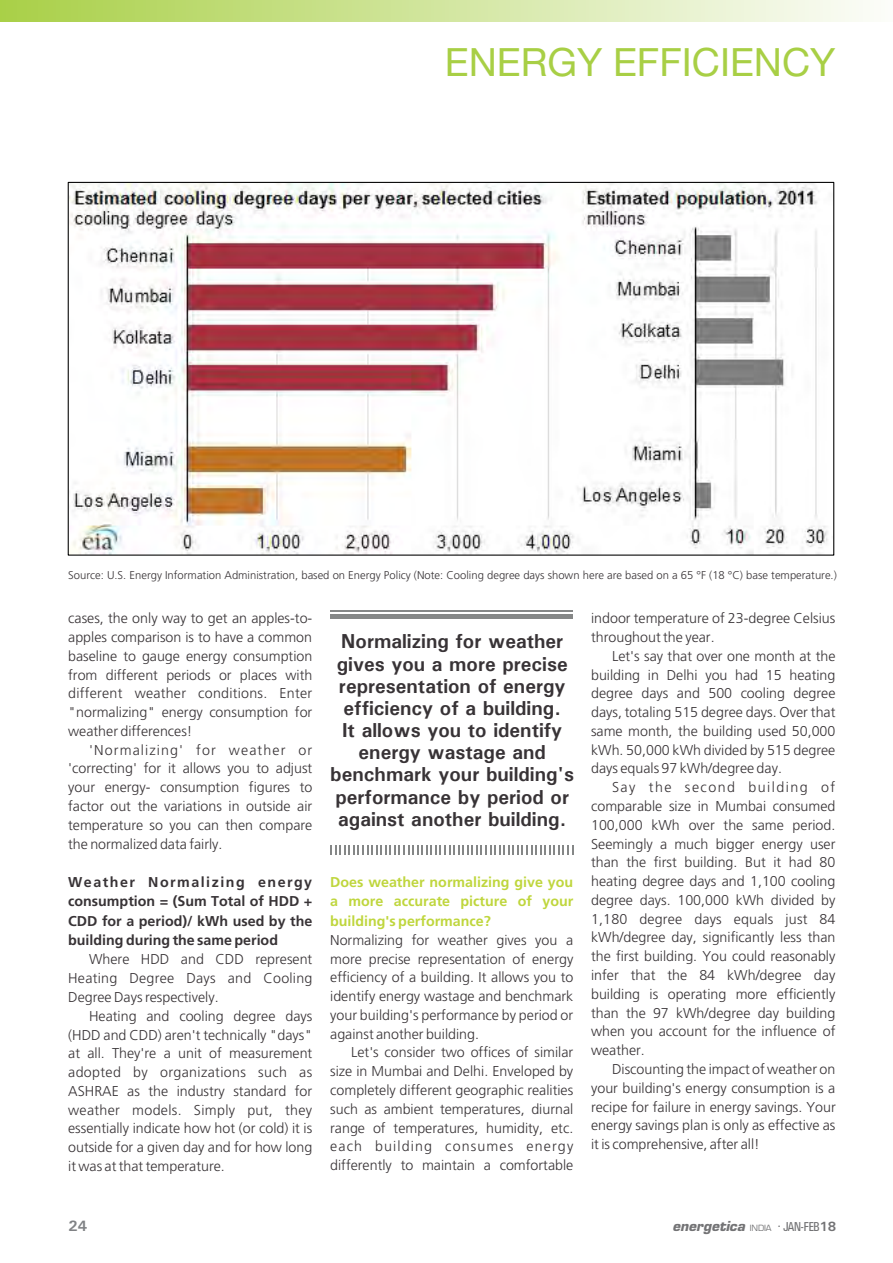
<style>
.page{position:relative;width:893px;height:1263px;background:#fff}
.page>*{position:absolute;margin:0;border:0;box-sizing:border-box;transform-origin:0 0}
.t1{font:39px "Helvetica Neue LT";color:#a8cf45}
.t2{font:700 20.25px/22.2px "Univers";color:#383336;text-align:center}
.t3{font:700 15px "Univers";color:#808285}
.t4{font:300 14.25px/18.8px "Frutiger";color:#383336;text-align:justify}
.t5{font:700 14.25px/19.4px "Frutiger";color:#383336;text-align:justify}
.t6{font:700 14.25px/19.4px "Frutiger";color:#bfd63d;text-align:justify}
.t7{font:italic 700 13.5px "Eurostile LT Std";color:#737375}
.t8{font:300 11.25px "Frutiger";color:#383336}
.s1{font-family:"Eurostile Roman DTC";font-weight:400;font-style:normal;font-size:9.45px}
.s2{font-family:"Universal";font-style:normal;font-stretch:condensed}
.s3{font-family:"Universal Condensed";font-weight:400;font-style:normal}
.s4{font-family:"Univers";font-style:normal}
</style>
<div class="page">
<img style="left:70px;top:184px;width:758px;height:370px">
<hr style="left:331px;top:610px;width:242px;height:1px;background:#858787">
<div style="left:331px;top:614px;width:242px;height:5px;background:#858787"></div>
<svg style="left:330px;top:846px;width:243px;height:9px"></svg>
<div style="left:0;top:0;width:893px;height:21px;background:linear-gradient(to right,#a9d047,#fcfdfa)"></div>
<h1 class="t1" style="left:445px;top:48px;width:392px">ENERGY EFFICIENCY</h1>
<p class="t8" style="left:68px;top:571px;width:770px">Source: U.S. Energy Information Administration, based on Energy Policy (Note: Cooling degree days shown here are based on a 65 °F (18 °C) base temperature.)</p>
<p class="t4" style="left:68px;top:610px;width:246px">cases, the only way to get an apples-to&shy;apples comparison is to have a common baseline to gauge energy consumption from different periods or places with different weather conditions. Enter "normalizing" energy consumption for weather differences!</p>
<p class="t4" style="left:68px;top:741px;width:246px;text-indent:21px">'Normalizing' for weather or 'correcting' for it allows you to adjust your energy- consumption figures to factor out the variations in outside air temperature so you can then compare the normalized data fairly.</p>
<p class="t5" style="left:68px;top:873px;width:246px">Weather Normalizing energy consumption = (Sum Total of HDD + CDD for a period)/ kWh used by the building during the same period</p>
<p class="t4" style="left:68px;top:951px;width:246px;text-indent:21px">Where HDD and CDD represent Heating Degree Days and Cooling Degree Days respectively.</p>
<p class="t4" style="left:68px;top:1007px;width:246px;text-indent:21px">Heating and cooling degree days (HDD and CDD) aren't technically "days" at all. They're a unit of measurement adopted by organizations such as ASHRAE as the industry standard for weather models. Simply put, they essentially indicate how hot (or cold) it is outside for a given day and for how long it was at that temperature.</p>
<h2 class="t2" style="left:330px;top:632px;width:245px">Normalizing for weather gives you a more precise representation of energy efficiency of a building.<br>It allows you to identify energy wastage and benchmark your building's performance by period or against another building.</h2>
<p class="t6" style="left:330px;top:873px;width:245px">Does weather normalizing give you a more accurate picture of your building's performance?</p>
<p class="t4" style="left:330px;top:931px;width:245px">Normalizing for weather gives you a more precise representation of energy efficiency of a building. It allows you to identify energy wastage and benchmark your building's performance by period or against another building.</p>
<p class="t4" style="left:330px;top:1044px;width:245px;text-indent:21px">Let's consider two offices of similar size in Mumbai and Delhi. Enveloped by completely different geographic realities such as ambient temperatures, diurnal range of temperatures, humidity, etc. each building consumes energy differently to maintain a comfortable</p>
<p class="t4" style="left:591px;top:610px;width:246px">indoor temperature of 23-degree Celsius throughout the year.</p>
<p class="t4" style="left:591px;top:647px;width:246px;text-indent:21px">Let's say that over one month at the building in Delhi you had 15 heating degree days and 500 cooling degree days, totaling 515 degree days. Over that same month, the building used 50,000 kWh. 50,000 kWh divided by 515 degree days equals 97 kWh/degree day.</p>
<p class="t4" style="left:591px;top:779px;width:246px;text-indent:21px">Say the second building of comparable size in Mumbai consumed 100,000 kWh over the same period.<br>Seemingly a much bigger energy user than the first building. But it had 80 heating degree days and 1,100 cooling degree days. 100,000 kWh divided by 1,180 degree days equals just 84 kWh/degree day, significantly less than the first building. You could reasonably infer that the 84 kWh/degree day building is operating more efficiently than the 97 kWh/degree day building when you account for the influence of weather.</p>
<p class="t4" style="left:591px;top:1061px;width:246px;text-indent:21px">Discounting the impact of weather on your building's energy consumption is a recipe for failure in energy savings. Your energy savings plan is only as effective as it is comprehensive, after all!</p>
<p class="t3" style="left:68px;top:1221px;width:20px">24</p>
<p class="t7" style="left:673px;top:1221px;width:165px">energetica <span class="s1">INDIA</span> <span class="s2">·</span> <span class="s3">JAN-FEB</span><span class="s4">18</span></p>
</div>
